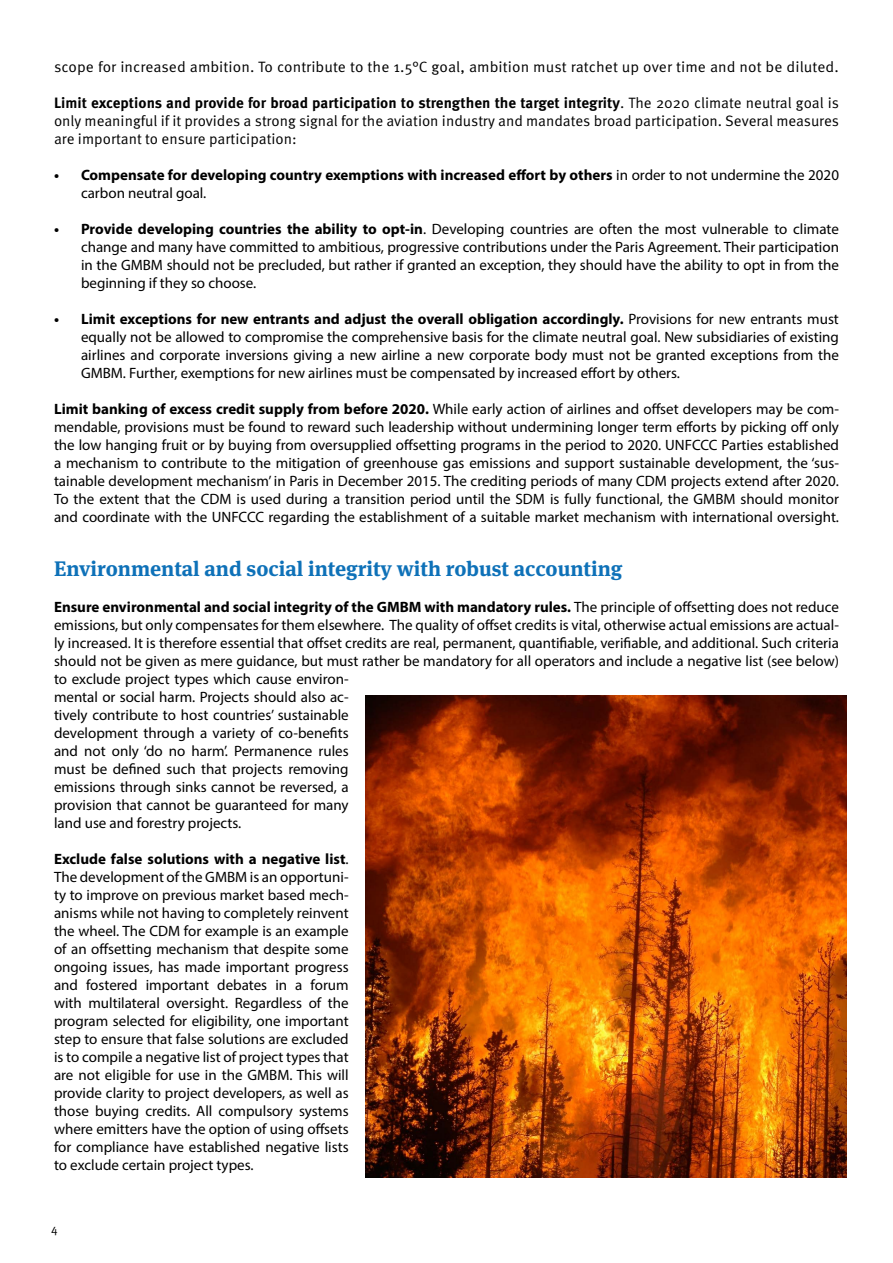
<style>
.page{position:relative;width:893px;height:1263px;background:#fff}
.page>*{position:absolute;margin:0;border:0;box-sizing:border-box;transform-origin:0 0}
.t1{font:700 21px "Meta Serif Pro";color:#0e71b8}
.t2{font:15px/18px "Myriad Pro";color:#000;text-align:justify}
.t3{font:15px/18px "Meta Pro Norm";color:#000}
.t4{font:700 15px/18px "Myriad Pro";color:#000}
.t5{font:700 15px "Meta Pro";color:#000}
.t6{font:12px "Meta Pro Norm";color:#000}
.s1{font-family:"Meta Pro Norm";font-weight:400}
.s2{font-weight:400}
.s3{font-weight:700}
</style>
<div class="page">
<img style="left:366px;top:695px;width:480px;height:483px">
<p class="t3" style="left:54px;top:57px;width:786px">scope for increased ambition. To contribute to the 1.5°C goal, ambition must ratchet up over time and not be diluted.</p>
<p class="t5" style="left:54px;top:91px;width:787px">Limit exceptions and provide for broad participation to strengthen the target integrity<span class="s1">. The 2020 climate neutral goal is</span></p>
<p class="t3" style="left:54px;top:111px;width:786px">only meaningful if it provides a strong signal for the aviation industry and mandates broad participation. Several measures are important to ensure participation:</p>
<p class="t4" style="left:81px;top:165px;width:759px;text-indent:-27px">• Compensate for developing country exemptions with increased effort by others <span class="s2">in order to not undermine the 2020 carbon neutral goal.</span></p>
<p class="t2" style="left:81px;top:220px;width:759px;text-indent:-27px"><span class="s3">• Provide developing countries the ability to opt-in</span>. Developing countries are often the most vulnerable to climate change and many have committed to ambitious, progressive contributions under the Paris Agreement. Their participation in the GMBM should not be precluded, but rather if granted an exception, they should have the ability to opt in from the beginning if they so choose.</p>
<p class="t2" style="left:81px;top:310px;width:759px;text-indent:-27px"><span class="s3">• Limit exceptions for new entrants and adjust the overall obligation accordingly.</span> Provisions for new entrants must equally not be allowed to compromise the comprehensive basis for the climate neutral goal. New subsidiaries of existing airlines and corporate inversions giving a new airline a new corporate body must not be granted exceptions from the GMBM. Further, exemptions for new airlines must be compensated by increased effort by others.</p>
<p class="t2" style="left:54px;top:400px;width:786px"><span class="s3">Limit banking of excess credit supply from before 2020.</span> While early action of airlines and offset developers may be com&shy;mendable, provisions must be found to reward such leadership without undermining longer term efforts by picking off only the low hanging fruit or by buying from oversupplied offsetting programs in the period to 2020. UNFCCC Parties established a mechanism to contribute to the mitigation of greenhouse gas emissions and support sustainable development, the ‘sus&shy;tainable development mechanism’ in Paris in December 2015. The crediting periods of many CDM projects extend after 2020.<br>To the extent that the CDM is used during a transition period until the SDM is fully functional, the GMBM should monitor and coordinate with the UNFCCC regarding the establishment of a suitable market mechanism with international oversight.</p>
<h1 class="t1" style="left:54px;top:552px;width:570px">Environmental and social integrity with robust accounting</h1>
<p class="t2" style="left:54px;top:598px;width:786px;text-align:left"><span class="s3">Ensure environmental and social integrity of the GMBM with mandatory rules.</span> The principle of offsetting does not reduce emissions, but only compensates for them elsewhere. The quality of offset credits is vital, otherwise actual emissions are actual&shy;ly increased. It is therefore essential that offset credits are real, permanent, quantifiable, verifiable, and additional. Such criteria should not be given as mere guidance, but must rather be mandatory for all operators and include a negative list (see below) to exclude project types which cause environ-<br>mental or social harm. Projects should also ac-<br>tively contribute to host countries’ sustainable<br>development through a variety of co-benefits<br>and not only ‘do no harm’. Permanence rules<br>must be defined such that projects removing<br>emissions through sinks cannot be reversed, a<br>provision that cannot be guaranteed for many<br>land use and forestry projects.</p>
<p class="t2" style="left:54px;top:850px;width:296px"><span class="s3">Exclude false solutions with a negative list</span>.<br>The development of the GMBM is an opportuni&shy;ty to improve on previous market based mech&shy;anisms while not having to completely reinvent the wheel. The CDM for example is an example of an offsetting mechanism that despite some ongoing issues, has made important progress and fostered important debates in a forum with multilateral oversight. Regardless of the program selected for eligibility, one important step to ensure that false solutions are excluded is to compile a negative list of project types that are not eligible for use in the GMBM. This will provide clarity to project developers, as well as those buying credits. All compulsory systems where emitters have the option of using offsets for compliance have established negative lists to exclude certain project types.</p>
<p class="t6" style="left:51px;top:1220px;width:8px">4</p>
</div>
